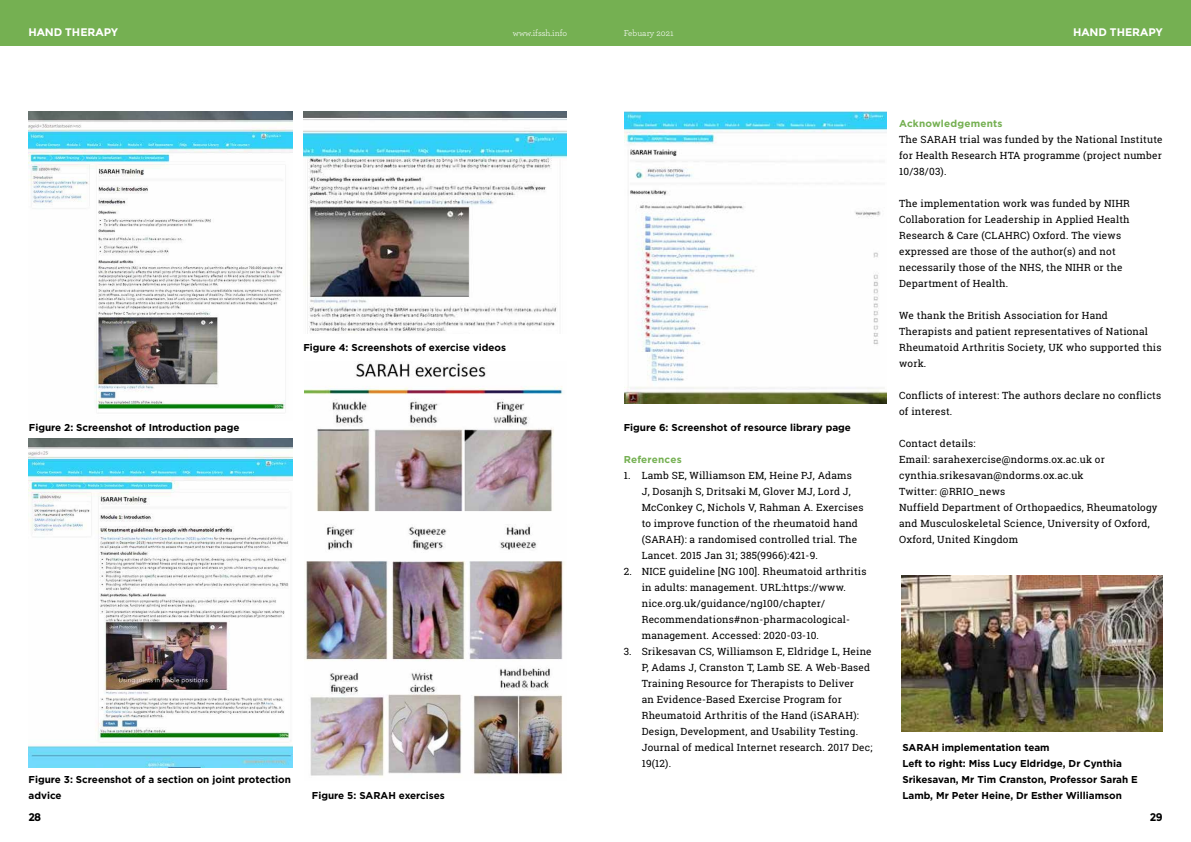
<style>
.page{position:relative;width:1191px;height:842px;background:#fff}
.page>*{position:absolute;margin:0;border:0;box-sizing:border-box;transform-origin:0 0}
.t1{font:700 11px "Montserrat";color:#fff}
.t2{font:700 11px "Montserrat";color:#000}
.t3{font:10px/16px "Roboto Slab";letter-spacing:.02em;color:#000}
.t4{font:700 10px/16px "Gotham";color:#000}
.t5{font:700 10px "Gotham";letter-spacing:.02em;color:#75b052}
.t6{font:9px "Archer Pro";color:#fff}
</style>
<div class="page">
<div style="left:0;top:0;width:595px;height:45px;background:#75b052"></div>
<img style="left:29px;top:111px;width:263px;height:298px">
<img style="left:29px;top:438px;width:263px;height:329px">
<img style="left:303px;top:111px;width:263px;height:222px">
<img style="left:304px;top:363px;width:259px;height:414px">
<div style="left:595px;top:0;width:596px;height:45px;background:#75b052"></div>
<img style="left:625px;top:111px;width:261px;height:292px">
<img style="left:901px;top:576px;width:261px;height:155px">
<p class="t1" style="left:28px;top:25px;width:91px">HAND THERAPY</p>
<p class="t6" style="left:513px;top:26px;width:56px">www.ifssh.info</p>
<p class="t6" style="left:624px;top:26px;width:51px">Febuary 2021</p>
<p class="t1" style="left:1073px;top:25px;width:91px">HAND THERAPY</p>
<p class="t4" style="left:29px;top:420px;width:212px">Figure 2: Screenshot of Introduction page</p>
<p class="t4" style="left:303px;top:340px;width:204px">Figure 4: Screenshots of exercise videos</p>
<p class="t4" style="left:29px;top:772px;width:264px">Figure 3: Screenshot of a section on joint protection advice</p>
<p class="t4" style="left:312px;top:788px;width:134px">Figure 5: SARAH exercises</p>
<p class="t4" style="left:623px;top:420px;width:229px">Figure 6: Screenshot of resource library page</p>
<p class="t5" style="left:623px;top:453px;width:60px">References</p>
<p class="t3" style="left:641px;top:467px;width:223px;text-indent:-18px">1. Lamb SE, Williamson EM, Heine PJ, Adams<br>J, Dosanjh S, Dritsaki M, Glover MJ, Lord J, McConkey C, Nichols V, Rahman A. Exercises to improve function of the rheumatoid hand (SARAH): a randomised controlled trial. The Lancet. 2015 Jan 31; 385(9966):421-9.</p>
<p class="t3" style="left:641px;top:563px;width:226px;text-indent:-18px">2. NICE guideline [NG 100]. Rheumatoid arthritis in adults: management. URL:https://www. nice.org.uk/guidance/ng100/chapter/ Recommendations#non-pharmacological&shy;management. Accessed: 2020-03-10.</p>
<p class="t3" style="left:641px;top:643px;width:232px;text-indent:-18px">3. Srikesavan CS, Williamson E, Eldridge L, Heine P, Adams J, Cranston T, Lamb SE. A Web-Based Training Resource for Therapists to Deliver<br>an Evidence-Based Exercise Program for Rheumatoid Arthritis of the Hand (iSARAH):<br>Design, Development, and Usability Testing.<br>Journal of medical Internet research. 2017 Dec; 19(12).</p>
<p class="t5" style="left:899px;top:117px;width:105px">Acknowledgements</p>
<p class="t3" style="left:899px;top:131px;width:265px;text-align:justify">The SARAH trial was funded by the National Institute for Health Research HTA programme (project number 10/38/03).</p>
<p class="t3" style="left:899px;top:195px;width:232px">The implementation work was funded by NIHR Collaboration for Leadership in Applied Health Research &amp; Care (CLAHRC) Oxford. The views expressed are those of the author(s) and not necessarily those of the NHS, the NIHR or the Department of Health.</p>
<p class="t3" style="left:899px;top:307px;width:264px">We thank the British Association for Hand Therapists and patient representatives of National Rheumatoid Arthritis Society, UK who supported this work.</p>
<p class="t3" style="left:899px;top:387px;width:263px">Conflicts of interest: The authors declare no conflicts of interest.</p>
<p class="t3" style="left:899px;top:435px;width:260px">Contact details:<br>Email: sarahexercise@ndorms.ox.ac.uk or cynthia.srikesavan@ndorms.ox.ac.uk<br>Twitter: @RRIO_news<br>Nuffield Department of Orthopaedics, Rheumatology and Musculoskeletal Science, University of Oxford, Oxford, United Kingdom</p>
<p class="t4" style="left:902px;top:740px;width:237px">SARAH implementation team<br>Left to right: Miss Lucy Eldridge, Dr Cynthia Srikesavan, Mr Tim Cranston, Professor Sarah E Lamb, Mr Peter Heine, Dr Esther Williamson</p>
<p class="t2" style="left:28px;top:811px;width:14px">28</p>
<p class="t2" style="left:1149px;top:811px;width:14px">29</p>
</div>
